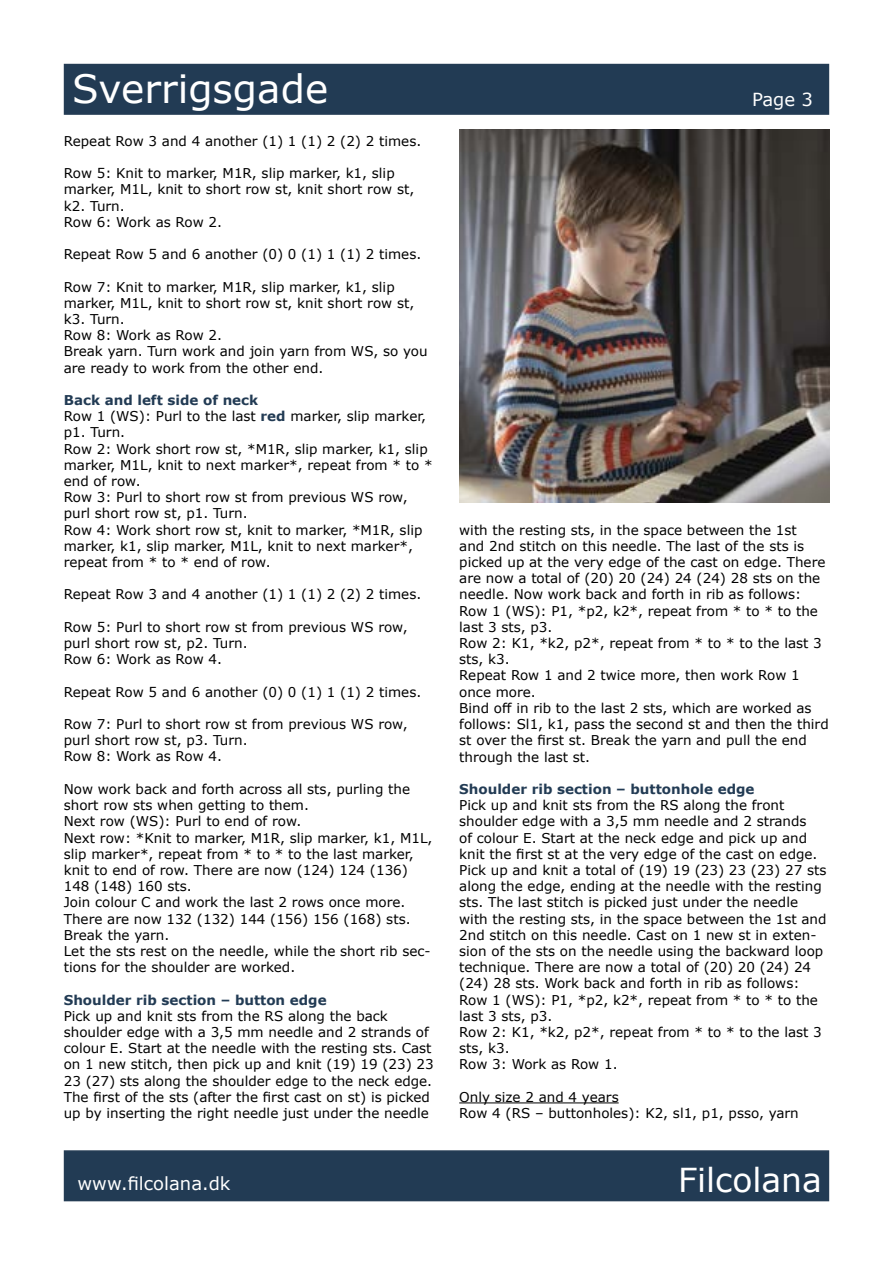
<style>
.page{position:relative;width:893px;height:1263px;background:#fff}
.page>*{position:absolute;margin:0;border:0;box-sizing:border-box;transform-origin:0 0}
.t1{font:39px "Verdana";color:#fff}
.t2{font:33px "Verdana";color:#fff}
.t3{font:18px "Verdana";color:#fff}
.t4{font:13.5px/16.2px "Verdana";color:#000}
.t5{font:700 13.5px "Verdana";color:#223b54}
.s1{font-weight:700;color:#223b54}
</style>
<div class="page">
<div style="left:64px;top:64px;width:765px;height:51px;background:#223b54;border:2px solid #243c54"></div>
<div style="left:64px;top:1150px;width:765px;height:51px;background:#223b54;border:2px solid #243c54"></div>
<hr style="left:459px;top:1102px;width:160px;height:1px;background:#000">
<img style="left:459px;top:130px;width:370px;height:372px">
<h1 class="t1" style="left:72px;top:62px;width:257px">Sverrigsgade</h1>
<p class="t4" style="left:64px;top:133px;width:359px">Repeat Row 3 and 4 another (1) 1 (1) 2 (2) 2 times.</p>
<p class="t4" style="left:64px;top:165px;width:352px">Row 5: Knit to marker, M1R, slip marker, k1, slip marker, M1L, knit to short row st, knit short row st, k2. Turn.<br>Row 6: Work as Row 2.</p>
<p class="t4" style="left:64px;top:246px;width:359px">Repeat Row 5 and 6 another (0) 0 (1) 1 (1) 2 times.</p>
<p class="t4" style="left:64px;top:278px;width:365px">Row 7: Knit to marker, M1R, slip marker, k1, slip marker, M1L, knit to short row st, knit short row st, k3. Turn.<br>Row 8: Work as Row 2.<br>Break yarn. Turn work and join yarn from WS, so you are ready to work from the other end.</p>
<p class="t4" style="left:64px;top:392px;width:370px"><span class="s1">Back and left side of neck<br></span>Row 1 (WS): Purl to the last <span class="s1">red</span> marker, slip marker, p1. Turn.<br>Row 2: Work short row st, *M1R, slip marker, k1, slip marker, M1L, knit to next marker*, repeat from * to * end of row.<br>Row 3: Purl to short row st from previous WS row, purl short row st, p1. Turn.<br>Row 4: Work short row st, knit to marker, *M1R, slip marker, k1, slip marker, M1L, knit to next marker*, repeat from * to * end of row.</p>
<p class="t4" style="left:64px;top:586px;width:359px">Repeat Row 3 and 4 another (1) 1 (1) 2 (2) 2 times.</p>
<p class="t4" style="left:64px;top:619px;width:345px">Row 5: Purl to short row st from previous WS row, purl short row st, p2. Turn.<br>Row 6: Work as Row 4.</p>
<p class="t4" style="left:64px;top:683px;width:359px">Repeat Row 5 and 6 another (0) 0 (1) 1 (1) 2 times.</p>
<p class="t4" style="left:64px;top:716px;width:345px">Row 7: Purl to short row st from previous WS row, purl short row st, p3. Turn.<br>Row 8: Work as Row 4.</p>
<p class="t4" style="left:64px;top:781px;width:370px">Now work back and forth across all sts, purling the short row sts when getting to them.<br>Next row (WS): Purl to end of row.<br>Next row: *Knit to marker, M1R, slip marker, k1, M1L, slip marker*, repeat from * to * to the last marker, knit to end of row. There are now (124) 124 (136)<br>148 (148) 160 sts.<br>Join colour C and work the last 2 rows once more.<br>There are now 132 (132) 144 (156) 156 (168) sts.<br>Break the yarn.<br>Let the sts rest on the needle, while the short rib sec&shy;tions for the shoulder are worked.</p>
<p class="t5" style="left:64px;top:990px;width:264px">Shoulder rib section – button edge</p>
<p class="t4" style="left:64px;top:1007px;width:371px">Pick up and knit sts from the RS along the back shoulder edge with a 3,5 mm needle and 2 strands of colour E. Start at the needle with the resting sts. Cast on 1 new stitch, then pick up and knit (19) 19 (23) 23<br>23 (27) sts along the shoulder edge to the neck edge.<br>The first of the sts (after the first cast on st) is picked up by inserting the right needle just under the needle</p>
<h3 class="t3" style="left:752px;top:87px;width:62px">Page 3</h3>
<p class="t4" style="left:459px;top:521px;width:371px">with the resting sts, in the space between the 1st<br>and 2nd stitch on this needle. The last of the sts is picked up at the very edge of the cast on edge. There are now a total of (20) 20 (24) 24 (24) 28 sts on the needle. Now work back and forth in rib as follows:<br>Row 1 (WS): P1, *p2, k2*, repeat from * to * to the last 3 sts, p3.<br>Row 2: K1, *k2, p2*, repeat from * to * to the last 3 sts, k3.<br>Repeat Row 1 and 2 twice more, then work Row 1 once more.<br>Bind off in rib to the last 2 sts, which are worked as follows: Sl1, k1, pass the second st and then the third st over the first st. Break the yarn and pull the end through the last st.</p>
<p class="t5" style="left:459px;top:779px;width:297px">Shoulder rib section – buttonhole edge</p>
<p class="t4" style="left:459px;top:797px;width:369px">Pick up and knit sts from the RS along the front shoulder edge with a 3,5 mm needle and 2 strands<br>of colour E. Start at the neck edge and pick up and knit the first st at the very edge of the cast on edge.<br>Pick up and knit a total of (19) 19 (23) 23 (23) 27 sts along the edge, ending at the needle with the resting sts. The last stitch is picked just under the needle with the resting sts, in the space between the 1st and 2nd stitch on this needle. Cast on 1 new st in exten&shy;sion of the sts on the needle using the backward loop technique. There are now a total of (20) 20 (24) 24 (24) 28 sts. Work back and forth in rib as follows:<br>Row 1 (WS): P1, *p2, k2*, repeat from * to * to the last 3 sts, p3.<br>Row 2: K1, *k2, p2*, repeat from * to * to the last 3 sts, k3.<br>Row 3: Work as Row 1.</p>
<p class="t4" style="left:459px;top:1088px;width:341px">Only size 2 and 4 years<br>Row 4 (RS – buttonholes): K2, sl1, p1, psso, yarn</p>
<h3 class="t3" style="left:78px;top:1171px;width:154px">www.filcolana.dk</h3>
<h2 class="t2" style="left:678px;top:1157px;width:145px">Filcolana</h2>
</div>
